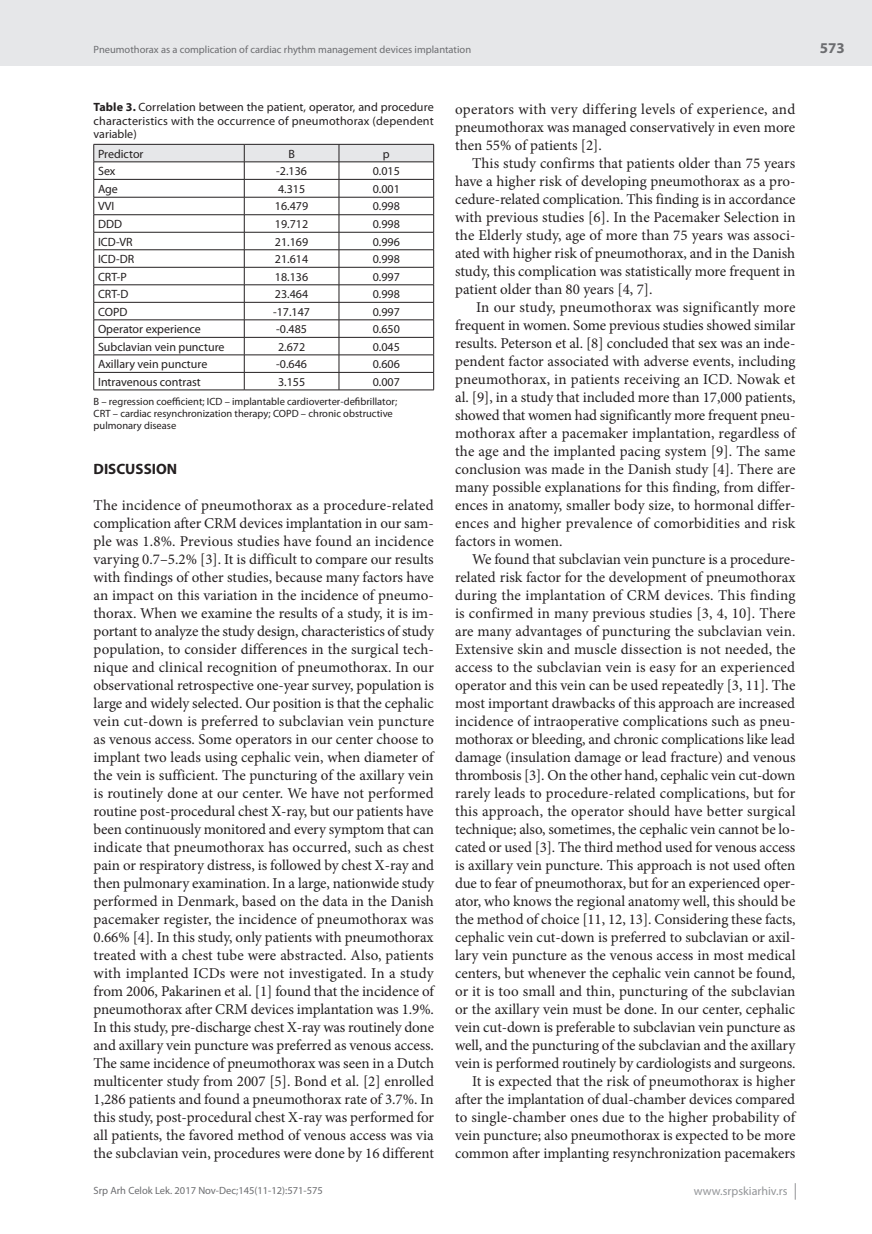
<style>
.page{position:relative;width:872px;height:1234px;background:#fff}
.page>*{position:absolute;margin:0;border:0;box-sizing:border-box;transform-origin:0 0}
.t1{font:15px/18px "Minion Pro";color:#231f20;text-align:justify}
.t2{font:700 15px "Myriad Pro";color:#231f20}
.t3{font:700 15px "Myriad Pro";color:#6c6d70}
.t4{font:12px/13.5px "Myriad Pro";color:#231f20;text-align:justify}
.t5{font:12px "Myriad Pro";color:#939598}
.t6{font:10.5px/12px "Myriad Pro";color:#231f20}
.t7{font:10.5px "Myriad Pro";color:#6c6d70}
.s1{font-weight:700}
</style>
<div class="page">
<div style="left:0;top:0;width:872px;height:66px;background:#e6e7e9"></div>
<svg style="left:795px;top:1183px;width:1px;height:16px"></svg>
<svg style="left:93px;top:144px;width:341px;height:245px"></svg>
<hr style="left:94px;top:389px;width:150px;height:1px;background:#231f20">
<hr style="left:244px;top:389px;width:95px;height:1px;background:#231f20">
<hr style="left:339px;top:389px;width:95px;height:1px;background:#231f20">
<p class="t7" style="left:94px;top:43px;width:379px">Pneumothorax as a complication of cardiac rhythm management devices implantation</p>
<p class="t4" style="left:94px;top:100px;width:342px"><span class="s1">Table 3.</span> Correlation between the patient, operator, and procedure characteristics with the occurrence of pneumothorax (dependent variable)</p>
<p class="t4" style="left:98px;top:147px;width:47px">Predictor</p>
<p class="t4" style="left:288px;top:147px;width:8px">B</p>
<p class="t4" style="left:383px;top:147px;width:8px">p</p>
<p class="t4" style="left:98px;top:164px;width:19px">Sex</p>
<p class="t4" style="left:276px;top:164px;width:32px">-2.136</p>
<p class="t4" style="left:373px;top:164px;width:29px">0.015</p>
<p class="t4" style="left:98px;top:182px;width:21px">Age</p>
<p class="t4" style="left:278px;top:182px;width:29px">4.315</p>
<p class="t4" style="left:373px;top:182px;width:29px">0.001</p>
<p class="t4" style="left:98px;top:199px;width:18px">VVI</p>
<p class="t4" style="left:275px;top:199px;width:35px">16.479</p>
<p class="t4" style="left:373px;top:199px;width:29px">0.998</p>
<p class="t4" style="left:98px;top:217px;width:25px">DDD</p>
<p class="t4" style="left:275px;top:217px;width:35px">19.712</p>
<p class="t4" style="left:373px;top:217px;width:29px">0.998</p>
<p class="t4" style="left:98px;top:234px;width:36px">ICD-VR</p>
<p class="t4" style="left:275px;top:234px;width:35px">21.169</p>
<p class="t4" style="left:373px;top:234px;width:29px">0.996</p>
<p class="t4" style="left:98px;top:252px;width:38px">ICD-DR</p>
<p class="t4" style="left:275px;top:252px;width:35px">21.614</p>
<p class="t4" style="left:373px;top:252px;width:29px">0.998</p>
<p class="t4" style="left:98px;top:269px;width:30px">CRT-P</p>
<p class="t4" style="left:275px;top:269px;width:35px">18.136</p>
<p class="t4" style="left:373px;top:269px;width:29px">0.997</p>
<p class="t4" style="left:98px;top:287px;width:32px">CRT-D</p>
<p class="t4" style="left:275px;top:287px;width:35px">23.464</p>
<p class="t4" style="left:373px;top:287px;width:29px">0.998</p>
<p class="t4" style="left:98px;top:304px;width:31px">COPD</p>
<p class="t4" style="left:273px;top:304px;width:38px">-17.147</p>
<p class="t4" style="left:373px;top:304px;width:29px">0.997</p>
<p class="t4" style="left:98px;top:322px;width:104px">Operator experience</p>
<p class="t4" style="left:276px;top:322px;width:32px">-0.485</p>
<p class="t4" style="left:373px;top:322px;width:29px">0.650</p>
<p class="t4" style="left:98px;top:339px;width:128px">Subclavian vein puncture</p>
<p class="t4" style="left:278px;top:339px;width:29px">2.672</p>
<p class="t4" style="left:373px;top:339px;width:29px">0.045</p>
<p class="t4" style="left:98px;top:357px;width:111px">Axillary vein puncture</p>
<p class="t4" style="left:276px;top:357px;width:32px">-0.646</p>
<p class="t4" style="left:373px;top:357px;width:29px">0.606</p>
<p class="t4" style="left:98px;top:374px;width:104px">Intravenous contrast</p>
<p class="t4" style="left:278px;top:374px;width:29px">3.155</p>
<p class="t4" style="left:373px;top:374px;width:29px">0.007</p>
<p class="t6" style="left:94px;top:395px;width:305px">B – regression coefficient; ICD – implantable cardioverter-defibrillator;<br>CRT – cardiac resynchronization therapy; COPD – chronic obstructive pulmonary disease</p>
<p class="t2" style="left:94px;top:459px;width:85px">DISCUSSION</p>
<p class="t1" style="left:94px;top:496px;width:342px">The incidence of pneumothorax as a procedure-related complication after CRM devices implantation in our sam&shy;ple was 1.8%. Previous studies have found an incidence varying 0.7–5.2% [3]. It is difficult to compare our results with findings of other studies, because many factors have an impact on this variation in the incidence of pneumo&shy;thorax. When we examine the results of a study, it is im&shy;portant to analyze the study design, characteristics of study population, to consider differences in the surgical tech&shy;nique and clinical recognition of pneumothorax. In our observational retrospective one-year survey, population is large and widely selected. Our position is that the cephalic vein cut-down is preferred to subclavian vein puncture as venous access. Some operators in our center choose to implant two leads using cephalic vein, when diameter of the vein is sufficient. The puncturing of the axillary vein is routinely done at our center. We have not performed routine post-procedural chest X-ray, but our patients have been continuously monitored and every symptom that can indicate that pneumothorax has occurred, such as chest pain or respiratory distress, is followed by chest X-ray and then pulmonary examination. In a large, nationwide study performed in Denmark, based on the data in the Danish pacemaker register, the incidence of pneumothorax was 0.66% [4]. In this study, only patients with pneumothorax treated with a chest tube were abstracted. Also, patients with implanted ICDs were not investigated. In a study from 2006, Pakarinen et al. [1] found that the incidence of pneumothorax after CRM devices implantation was 1.9%.<br>In this study, pre-discharge chest X-ray was routinely done and axillary vein puncture was preferred as venous access.<br>The same incidence of pneumothorax was seen in a Dutch multicenter study from 2007 [5]. Bond et al. [2] enrolled 1,286 patients and found a pneumothorax rate of 3.7%. In this study, post-procedural chest X-ray was performed for all patients, the favored method of venous access was via the subclavian vein, procedures were done by 16 different</p>
<p class="t1" style="left:455px;top:100px;width:342px">operators with very differing levels of experience, and pneumothorax was managed conservatively in even more then 55% of patients [2].</p>
<p class="t1" style="left:455px;top:154px;width:342px;text-indent:17px">This study confirms that patients older than 75 years have a higher risk of developing pneumothorax as a pro&shy;cedure-related complication. This finding is in accordance with previous studies [6]. In the Pacemaker Selection in the Elderly study, age of more than 75 years was associ&shy;ated with higher risk of pneumothorax, and in the Danish study, this complication was statistically more frequent in patient older than 80 years [4, 7].</p>
<p class="t1" style="left:455px;top:298px;width:342px;text-indent:21px">In our study, pneumothorax was significantly more frequent in women. Some previous studies showed similar results. Peterson et al. [8] concluded that sex was an inde&shy;pendent factor associated with adverse events, including pneumothorax, in patients receiving an ICD. Nowak et al. [9], in a study that included more than 17,000 patients, showed that women had significantly more frequent pneu&shy;mothorax after a pacemaker implantation, regardless of the age and the implanted pacing system [9]. The same conclusion was made in the Danish study [4]. There are many possible explanations for this finding, from differ&shy;ences in anatomy, smaller body size, to hormonal differ&shy;ences and higher prevalence of comorbidities and risk factors in women.</p>
<p class="t1" style="left:455px;top:550px;width:342px;text-align:right">We found that subclavian vein puncture is a procedure&shy;related risk factor for the development of pneumothorax during the implantation of CRM devices. This finding is confirmed in many previous studies [3, 4, 10]. There are many advantages of puncturing the subclavian vein.<br>Extensive skin and muscle dissection is not needed, the access to the subclavian vein is easy for an experienced operator and this vein can be used repeatedly [3, 11]. The most important drawbacks of this approach are increased incidence of intraoperative complications such as pneu&shy;mothorax or bleeding, and chronic complications like lead damage (insulation damage or lead fracture) and venous thrombosis [3]. On the other hand, cephalic vein cut-down rarely leads to procedure-related complications, but for this approach, the operator should have better surgical technique; also, sometimes, the cephalic vein cannot be lo&shy;cated or used [3]. The third method used for venous access is axillary vein puncture. This approach is not used often due to fear of pneumothorax, but for an experienced oper&shy;ator, who knows the regional anatomy well, this should be the method of choice [11, 12, 13]. Considering these facts, cephalic vein cut-down is preferred to subclavian or axil&shy;lary vein puncture as the venous access in most medical centers, but whenever the cephalic vein cannot be found, or it is too small and thin, puncturing of the subclavian or the axillary vein must be done. In our center, cephalic vein cut-down is preferable to subclavian vein puncture as well, and the puncturing of the subclavian and the axillary vein is performed routinely by cardiologists and surgeons.<br>It is expected that the risk of pneumothorax is higher after the implantation of dual-chamber devices compared to single-chamber ones due to the higher probability of vein puncture; also pneumothorax is expected to be more common after implanting resynchronization pacemakers</p>
<p class="t7" style="left:94px;top:1184px;width:231px">Srp Arh Celok Lek. 2017 Nov-Dec;145(11-12):571-575</p>
<p class="t5" style="left:694px;top:1183px;width:95px">www.srpskiarhiv.rs</p>
<p class="t3" style="left:820px;top:38px;width:26px">573</p>
</div>
